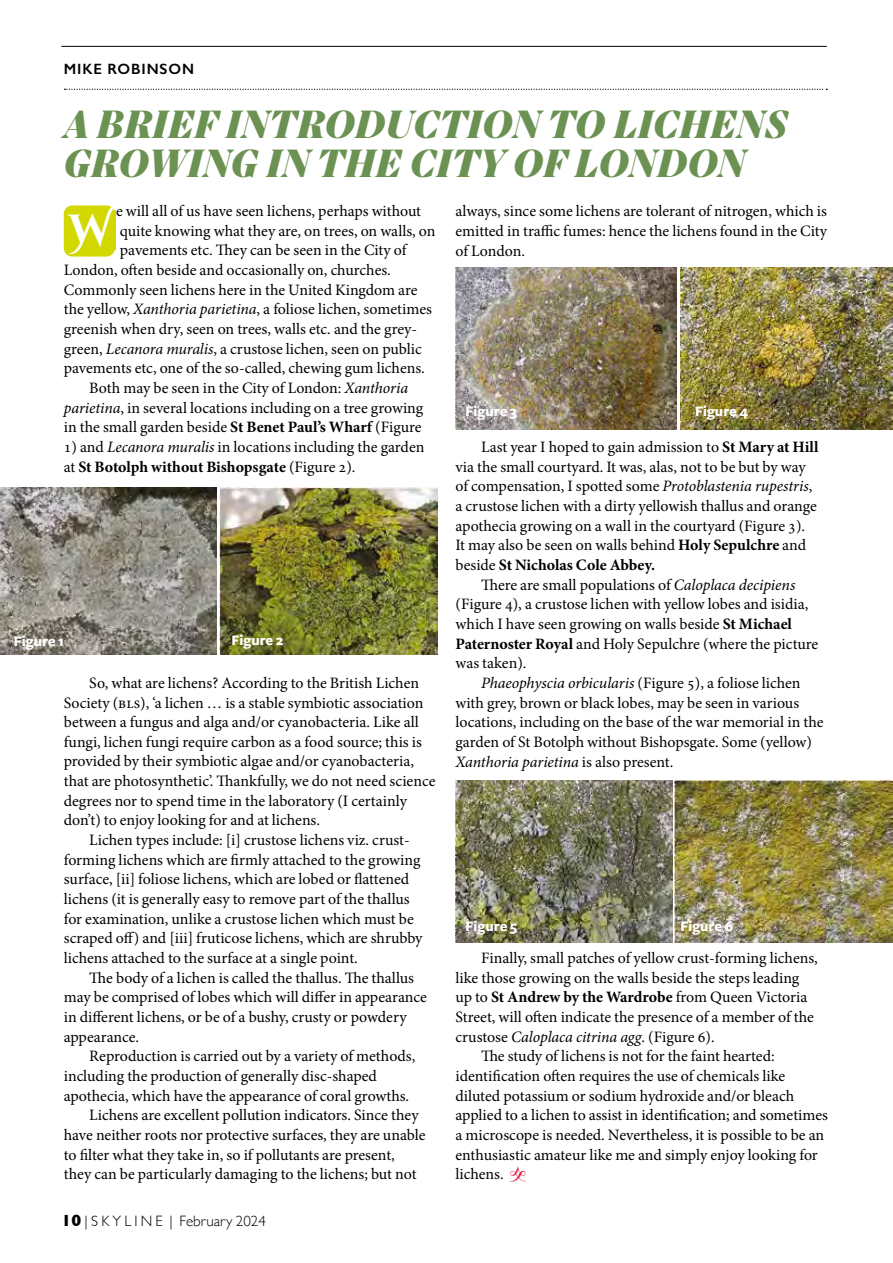
<style>
.page{position:relative;width:893px;height:1263px;background:#fff}
.page>*{position:absolute;margin:0;border:0;box-sizing:border-box;transform-origin:0 0}
.t1{font:700 45px "Cinzel Decorative";color:#fff}
.t2{font:italic 800 42px/39px "Mixta Pro";letter-spacing:.02em;color:#6c9253}
.t3{font:15.9px/19.6px "Minion Pro";color:#000}
.t4{font:700 15px "Freight Sans Pro";color:#fff}
.t5{font:300 15px "Gill Sans";color:#000}
.t6{font:600 15px "Gill Sans";letter-spacing:.06em;color:#000}
.s1{font-style:italic}
.s2{font-weight:700}
.s3{font-weight:700;font-size:16.5px}
</style>
<div class="page">
<hr style="left:61px;top:46px;width:766px;height:1px;background:#000">
<div style="left:64px;top:205px;width:51px;height:52px;background:#d3d800;border-radius:9px"></div>
<div style="left:65px;top:210px;width:51px;height:39px;background:#d3d800"></div>
<svg style="left:64px;top:89px;width:763px;height:1px"></svg>
<img style="left:219px;top:487px;width:218px;height:168px">
<img style="left:0;top:487px;width:217px;height:168px">
<img style="left:456px;top:268px;width:221px;height:161px">
<img style="left:680px;top:268px;width:213px;height:161px">
<img style="left:455px;top:781px;width:217px;height:161px">
<img style="left:675px;top:781px;width:218px;height:161px">
<p class="t6" style="left:64px;top:60px;width:132px">MIKE ROBINSON</p>
<h2 class="t2" style="left:64px;top:106px;width:725px">A BRIEF INTRODUCTION TO LICHENS<br>GROWING IN THE CITY OF LONDON</h2>
<h1 class="t1" style="left:69px;top:203px;width:45px">W</h1>
<p class="t3" style="left:116px;top:201px;width:307px">e will all of us have seen lichens, perhaps without</p>
<p class="t3" style="left:120px;top:221px;width:317px">quite knowing what they are, on trees, on walls, on</p>
<p class="t3" style="left:120px;top:241px;width:288px">pavements etc. They can be seen in the City of</p>
<p class="t3" style="left:64px;top:260px;width:329px">London, often beside and occasionally on, churches.</p>
<p class="t3" style="left:64px;top:280px;width:355px">Commonly seen lichens here in the United Kingdom are</p>
<p class="t3" style="left:64px;top:300px;width:370px">the yellow, <span class="s1">Xanthoria parietina</span>, a foliose lichen, sometimes</p>
<p class="t3" style="left:64px;top:319px;width:355px">greenish when dry, seen on trees, walls etc. and the grey-</p>
<p class="t3" style="left:64px;top:339px;width:360px">green, <span class="s1">Lecanora muralis</span>, a crustose lichen, seen on public</p>
<p class="t3" style="left:64px;top:359px;width:363px">pavements etc, one of the so-called, chewing gum lichens.</p>
<p class="t3" style="left:89px;top:378px;width:320px">Both may be seen in the City of London: <span class="s1">Xanthoria</span></p>
<p class="t3" style="left:64px;top:398px;width:361px"><span class="s1">parietina</span>, in several locations including on a tree growing</p>
<p class="t3" style="left:64px;top:418px;width:359px">in the small garden beside <span class="s2">St Benet Paul’s Wharf</span> (Figure</p>
<p class="t3" style="left:64px;top:437px;width:362px">1) and <span class="s1">Lecanora muralis</span> in locations including the garden at <span class="s2">St Botolph without Bishopsgate</span> (Figure 2).</p>
<p class="t4" style="left:14px;top:631px;width:52px">Figure 1</p>
<p class="t4" style="left:231px;top:630px;width:53px">Figure 2</p>
<p class="t3" style="left:89px;top:673px;width:331px">So, what are lichens? According to the British Lichen</p>
<p class="t3" style="left:64px;top:693px;width:361px">Society (BLS), ‘a lichen … is a stable symbiotic association</p>
<p class="t3" style="left:64px;top:712px;width:357px">between a fungus and alga and/or cyanobacteria. Like all</p>
<p class="t3" style="left:64px;top:732px;width:360px">fungi, lichen fungi require carbon as a food source; this is</p>
<p class="t3" style="left:64px;top:752px;width:352px">provided by their symbiotic algae and/or cyanobacteria,</p>
<p class="t3" style="left:64px;top:771px;width:373px">that are photosynthetic’. Thankfully, we do not need science</p>
<p class="t3" style="left:64px;top:791px;width:345px">degrees nor to spend time in the laboratory (I certainly</p>
<p class="t3" style="left:64px;top:811px;width:258px">don’t) to enjoy looking for and at lichens.</p>
<p class="t3" style="left:89px;top:830px;width:322px">Lichen types include: [i] crustose lichens viz. crust-</p>
<p class="t3" style="left:64px;top:850px;width:358px">forming lichens which are firmly attached to the growing</p>
<p class="t3" style="left:64px;top:869px;width:347px">surface, [ii] foliose lichens, which are lobed or flattened</p>
<p class="t3" style="left:64px;top:889px;width:347px">lichens (it is generally easy to remove part of the thallus</p>
<p class="t3" style="left:64px;top:909px;width:352px">for examination, unlike a crustose lichen which must be</p>
<p class="t3" style="left:64px;top:928px;width:360px">scraped off) and [iii] fruticose lichens, which are shrubby</p>
<p class="t3" style="left:64px;top:948px;width:296px">lichens attached to the surface at a single point.</p>
<p class="t3" style="left:89px;top:968px;width:326px">The body of a lichen is called the thallus. The thallus</p>
<p class="t3" style="left:64px;top:987px;width:365px">may be comprised of lobes which will differ in appearance</p>
<p class="t3" style="left:64px;top:1007px;width:344px">in different lichens, or be of a bushy, crusty or powdery</p>
<p class="t3" style="left:64px;top:1027px;width:77px">appearance.</p>
<p class="t3" style="left:89px;top:1046px;width:328px">Reproduction is carried out by a variety of methods,</p>
<p class="t3" style="left:64px;top:1066px;width:315px">including the production of generally disc-shaped</p>
<p class="t3" style="left:64px;top:1086px;width:347px">apothecia, which have the appearance of coral growths.</p>
<p class="t3" style="left:89px;top:1105px;width:331px">Lichens are excellent pollution indicators. Since they</p>
<p class="t3" style="left:64px;top:1125px;width:363px">have neither roots nor protective surfaces, they are unable</p>
<p class="t3" style="left:64px;top:1145px;width:333px">to filter what they take in, so if pollutants are present,</p>
<p class="t3" style="left:64px;top:1164px;width:354px">they can be particularly damaging to the lichens; but not</p>
<p class="t5" style="left:62px;top:1210px;width:206px"><span class="s3">10</span> | S K Y L I N E | February 2024</p>
<p class="t3" style="left:455px;top:201px;width:373px;text-align:justify">always, since some lichens are tolerant of nitrogen, which is emitted in traffic fumes: hence the lichens found in the City of London.</p>
<p class="t4" style="left:466px;top:401px;width:53px">Figure 3</p>
<p class="t4" style="left:695px;top:401px;width:54px">Figure 4</p>
<p class="t3" style="left:455px;top:437px;width:365px;text-indent:26px">Last year I hoped to gain admission to <span class="s2">St Mary at Hill </span>via the small courtyard. It was, alas, not to be but by way of compensation, I spotted some <span class="s1">Protoblastenia rupestris</span>, a crustose lichen with a dirty yellowish thallus and orange apothecia growing on a wall in the courtyard (Figure 3).<br>It may also be seen on walls behind <span class="s2">Holy Sepulchre</span> and beside <span class="s2">St Nicholas Cole Abbey.</span></p>
<p class="t3" style="left:455px;top:575px;width:364px;text-indent:26px">There are small populations of <span class="s1">Caloplaca decipiens </span>(Figure 4), a crustose lichen with yellow lobes and isidia, which I have seen growing on walls beside <span class="s2">St Michael Paternoster Royal</span> and Holy Sepulchre (where the picture was taken).</p>
<p class="t3" style="left:455px;top:673px;width:370px;text-indent:26px"><span class="s1">Phaeophyscia orbicularis</span> (Figure 5), a foliose lichen with grey, brown or black lobes, may be seen in various locations, including on the base of the war memorial in the garden of St Botolph without Bishopsgate. Some (yellow)<br><span class="s1">Xanthoria parietina</span> is also present.</p>
<p class="t4" style="left:466px;top:916px;width:53px">Figure 5</p>
<p class="t4" style="left:680px;top:916px;width:54px">Figure 6</p>
<p class="t3" style="left:481px;top:948px;width:338px">Finally, small patches of yellow crust-forming lichens,</p>
<p class="t3" style="left:455px;top:968px;width:345px">like those growing on the walls beside the steps leading</p>
<p class="t3" style="left:455px;top:987px;width:353px">up to <span class="s2">St Andrew by the Wardrobe</span> from Queen Victoria</p>
<p class="t3" style="left:455px;top:1007px;width:360px">Street, will often indicate the presence of a member of the</p>
<p class="t3" style="left:455px;top:1027px;width:261px">crustose <span class="s1">Caloplaca citrina agg</span>. (Figure 6).</p>
<p class="t3" style="left:481px;top:1046px;width:295px">The study of lichens is not for the faint hearted:</p>
<p class="t3" style="left:455px;top:1066px;width:331px">identification often requires the use of chemicals like</p>
<p class="t3" style="left:455px;top:1086px;width:340px">diluted potassium or sodium hydroxide and/or bleach</p>
<p class="t3" style="left:455px;top:1105px;width:374px">applied to a lichen to assist in identification; and sometimes</p>
<p class="t3" style="left:455px;top:1125px;width:370px">a microscope is needed. Nevertheless, it is possible to be an</p>
<p class="t3" style="left:455px;top:1145px;width:364px">enthusiastic amateur like me and simply enjoy looking for</p>
<p class="t3" style="left:455px;top:1164px;width:50px">lichens.</p>
</div>
